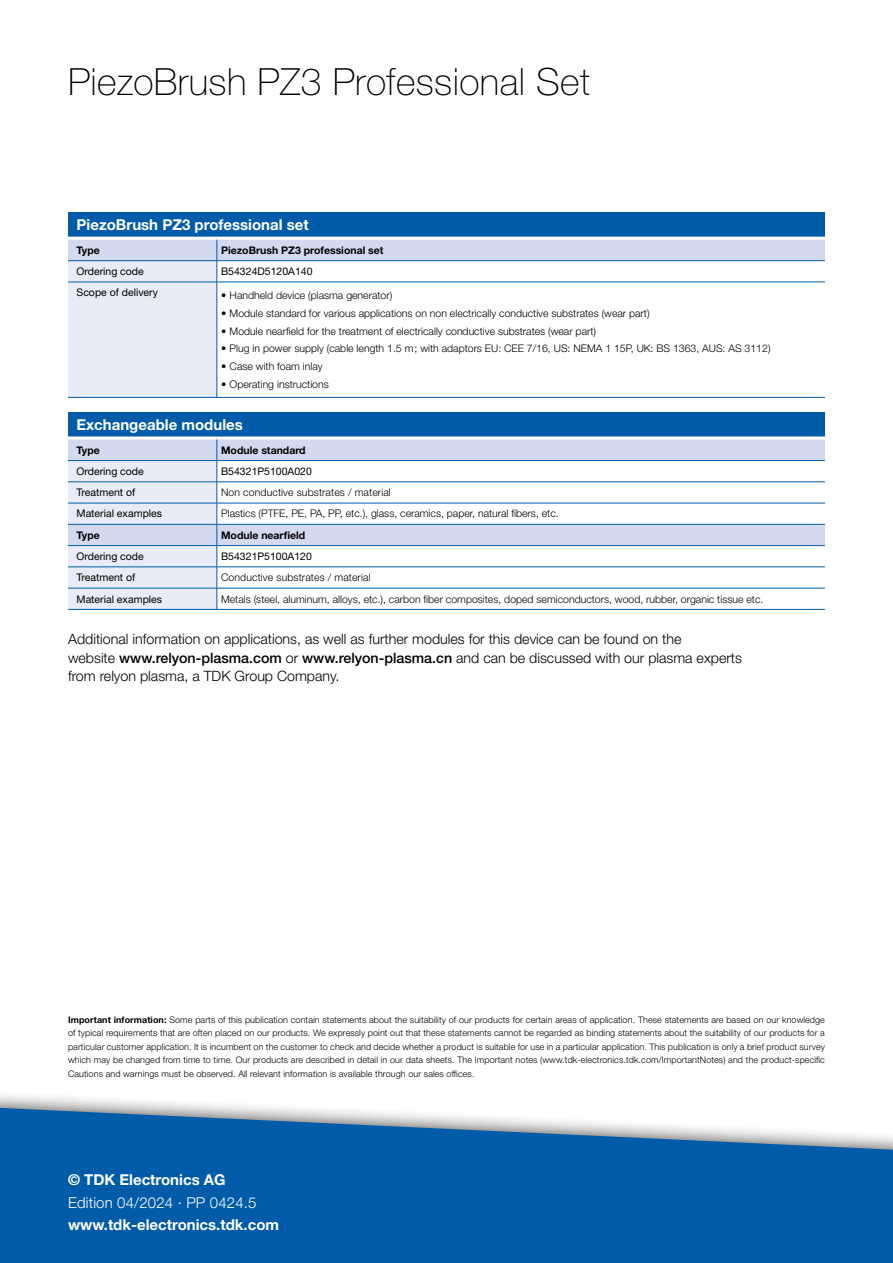
<style>
.page{position:relative;width:893px;height:1263px;background:#fff}
.page>*{position:absolute;margin:0;border:0;box-sizing:border-box;transform-origin:0 0}
.t1{font:100 37.5px "Helvetica Neue LT Std";letter-spacing:.01em;color:#000}
.t2{font:700 15px "Helvetica Neue LT Std";color:#fff}
.t3{font:300 15px "Helvetica Neue LT Std";letter-spacing:.01em;color:#fff}
.t4{font:300 14.25px/18.8px "Helvetica Neue LT Std";color:#000}
.t5{font:300 10.5px "Helvetica Neue LT Std";color:#000}
.t6{font:10.5px "Helvetica Neue LT Std";color:#000}
.t7{font:700 10.5px "Helvetica Neue LT Std";color:#000}
.t8{font:300 9px/13.5px "Helvetica Neue LT Std";letter-spacing:.01em;color:#000;text-align:justify}
.s1{font-weight:500}
.s2{font-weight:700}
</style>
<div class="page">
<div style="left:0;top:1089px;width:893px;height:174px;background:#000;opacity:.8"></div>
<svg style="left:0;top:1108px;width:893px;height:155px;background:#1e6eb0"></svg>
<div style="left:68px;top:213px;width:757px;height:25px;background:#005ca9"></div>
<hr style="left:68px;top:237px;width:149px;height:3px;background:#fff">
<hr style="left:217px;top:237px;width:608px;height:3px;background:#fff">
<svg style="left:68px;top:239px;width:757px;height:158px"></svg>
<hr style="left:217px;top:282px;width:1px;height:115px;background:#005ca9">
<hr style="left:68px;top:397px;width:149px;height:1px;background:#005ca9">
<hr style="left:217px;top:397px;width:608px;height:1px;background:#005ca9">
<div style="left:68px;top:412px;width:757px;height:26px;background:#005ca9"></div>
<div style="left:218px;top:439px;width:607px;height:21px;background:#d3daf0"></div>
<svg style="left:218px;top:461px;width:607px;height:148px"></svg>
<hr style="left:68px;top:436px;width:149px;height:3px;background:#fff">
<hr style="left:217px;top:436px;width:608px;height:3px;background:#fff">
<hr style="left:217px;top:460px;width:608px;height:1px;background:#005ca9">
<hr style="left:217px;top:481px;width:608px;height:1px;background:#005ca9">
<hr style="left:217px;top:503px;width:608px;height:1px;background:#005ca9">
<hr style="left:217px;top:524px;width:608px;height:1px;background:#005ca9">
<hr style="left:217px;top:545px;width:608px;height:1px;background:#005ca9">
<hr style="left:217px;top:567px;width:608px;height:1px;background:#005ca9">
<hr style="left:217px;top:588px;width:608px;height:1px;background:#005ca9">
<svg style="left:68px;top:439px;width:150px;height:170px;background:#dae1f2"></svg>
<hr style="left:68px;top:609px;width:149px;height:1px;background:#005ca9">
<hr style="left:217px;top:609px;width:608px;height:1px;background:#005ca9">
<h1 class="t1" style="left:68px;top:60px;width:523px">PiezoBrush PZ3 Professional Set</h1>
<h2 class="t2" style="left:77px;top:215px;width:234px">PiezoBrush PZ3 professional set</h2>
<p class="t7" style="left:77px;top:244px;width:25px">Type</p>
<p class="t7" style="left:221px;top:244px;width:164px">PiezoBrush PZ3 professional set</p>
<p class="t6" style="left:77px;top:265px;width:69px">Ordering code</p>
<p class="t6" style="left:221px;top:265px;width:93px">B54324D5120A140</p>
<p class="t6" style="left:77px;top:286px;width:83px">Scope of delivery</p>
<p class="t5" style="left:221px;top:289px;width:173px">• Handheld device (plasma generator)</p>
<p class="t5" style="left:221px;top:307px;width:430px">• Module standard for various applications on non electrically conductive substrates (wear part)</p>
<p class="t5" style="left:221px;top:324px;width:376px">• Module nearfield for the treatment of electrically conductive substrates (wear part)</p>
<p class="t5" style="left:221px;top:342px;width:551px">• Plug in power supply (cable length 1.5 m; with adaptors EU: CEE 7/16, US: NEMA 1 15P, UK: BS 1363, AUS: AS 3112)</p>
<p class="t5" style="left:221px;top:360px;width:103px">• Case with foam inlay</p>
<p class="t5" style="left:221px;top:378px;width:109px">• Operating instructions</p>
<h2 class="t2" style="left:77px;top:415px;width:168px">Exchangeable modules</h2>
<p class="t7" style="left:77px;top:443px;width:25px">Type</p>
<p class="t7" style="left:221px;top:443px;width:86px">Module standard</p>
<p class="t6" style="left:77px;top:465px;width:69px">Ordering code</p>
<p class="t6" style="left:221px;top:465px;width:92px">B54321P5100A020</p>
<p class="t6" style="left:77px;top:485px;width:60px">Treatment of</p>
<p class="t5" style="left:221px;top:486px;width:171px">Non conductive substrates / material</p>
<p class="t6" style="left:77px;top:507px;width:87px">Material examples</p>
<p class="t5" style="left:221px;top:507px;width:339px">Plastics (PTFE, PE, PA, PP, etc.), glass, ceramics, paper, natural fibers, etc.</p>
<p class="t7" style="left:77px;top:528px;width:25px">Type</p>
<p class="t7" style="left:221px;top:528px;width:86px">Module nearfield</p>
<p class="t6" style="left:77px;top:550px;width:69px">Ordering code</p>
<p class="t6" style="left:221px;top:550px;width:92px">B54321P5100A120</p>
<p class="t6" style="left:77px;top:570px;width:60px">Treatment of</p>
<p class="t5" style="left:221px;top:571px;width:151px">Conductive substrates / material</p>
<p class="t6" style="left:77px;top:592px;width:87px">Material examples</p>
<p class="t5" style="left:221px;top:592px;width:544px">Metals (steel, aluminum, alloys, etc.), carbon fiber composites, doped semiconductors, wood, rubber, organic tissue etc.</p>
<p class="t4" style="left:68px;top:629px;width:675px">Additional information on applications, as well as further modules for this device can be found on the<br>website <span class="s1">www.relyon-plasma.com</span> or <span class="s1">www.relyon-plasma.cn</span> and can be discussed with our plasma experts from relyon plasma, a TDK Group Company.</p>
<p class="t8" style="left:68px;top:1013px;width:758px"><span class="s2">Important information:</span> Some parts of this publication contain statements about the suitability of our products for certain areas of application. These statements are based on our knowledge of typical requirements that are often placed on our products. We expressly point out that these statements cannot be regarded as binding statements about the suitability of our products for a particular customer application. It is incumbent on the customer to check and decide whether a product is suitable for use in a particular application. This publication is only a brief product survey which may be changed from time to time. Our products are described in detail in our data sheets. The Important notes (www.tdk-electronics.tdk.com/ImportantNotes) and the product-specific Cautions and warnings must be observed. All relevant information is available through our sales offices.</p>
<h2 class="t2" style="left:68px;top:1171px;width:159px">© TDK Electronics AG</h2>
<h2 class="t3" style="left:68px;top:1193px;width:190px">Edition 04/2024 · PP 0424.5</h2>
<h2 class="t2" style="left:68px;top:1216px;width:213px">www.tdk-electronics.tdk.com</h2>
</div>
